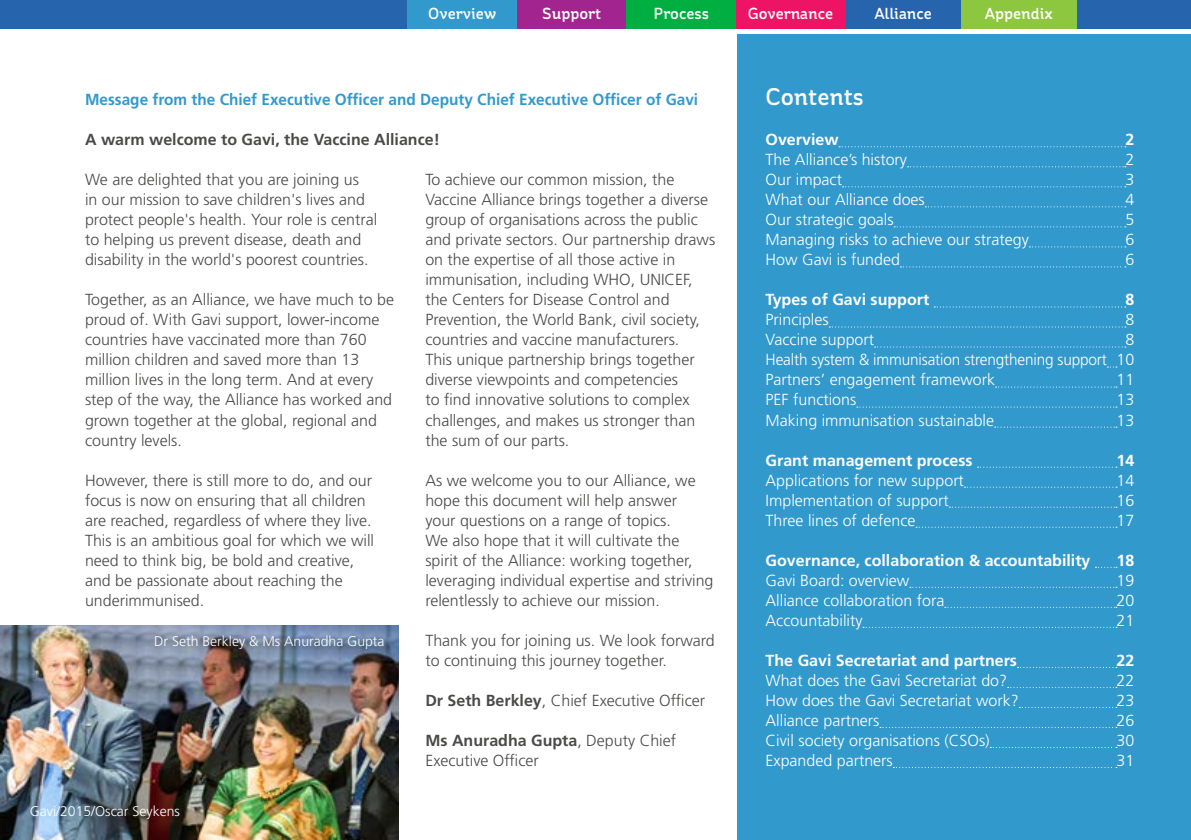
<style>
.page{position:relative;width:1191px;height:840px;background:#fff}
.page>*{position:absolute;margin:0;border:0;box-sizing:border-box;transform-origin:0 0}
.t1{font:500 24px "St Ryde";color:#fff}
.t2{font:300 16px/20px "Frutiger LT Std";color:#4a4a49}
.t3{font:300 16px/20px "Frutiger LT Std";color:#fff;text-align:justify}
.t4{font:700 16px "Frutiger LT Std";color:#fff}
.t5{font:700 16px "Frutiger LT Std";color:#3299cc;scale:.96 1}
.t6{font:500 16px "St Ryde";color:#fff}
.t7{font:700 16px "Frutiger LT Std";color:#4a4a49}
.t8{font:300 14px "Frutiger LT Std";color:#fff}
.s1{font-weight:700}
</style>
<div class="page">
<div style="left:0;top:0;width:1191px;height:28px;background:#2764ae"></div>
<div style="left:737px;top:34px;width:454px;height:805px;background:#3299cc"></div>
<svg style="left:839px;top:146px;width:286px;height:1px"></svg>
<svg style="left:907px;top:166px;width:218px;height:1px"></svg>
<svg style="left:842px;top:186px;width:283px;height:1px"></svg>
<svg style="left:925px;top:206px;width:200px;height:1px"></svg>
<svg style="left:894px;top:226px;width:231px;height:1px"></svg>
<svg style="left:1029px;top:246px;width:96px;height:1px"></svg>
<svg style="left:900px;top:266px;width:225px;height:1px"></svg>
<svg style="left:934px;top:306px;width:191px;height:1px"></svg>
<svg style="left:829px;top:326px;width:296px;height:1px"></svg>
<svg style="left:874px;top:346px;width:251px;height:1px"></svg>
<svg style="left:995px;top:386px;width:122px;height:1px"></svg>
<svg style="left:857px;top:406px;width:260px;height:1px"></svg>
<svg style="left:994px;top:426px;width:123px;height:1px"></svg>
<svg style="left:977px;top:466px;width:140px;height:1px"></svg>
<svg style="left:964px;top:486px;width:153px;height:1px"></svg>
<svg style="left:949px;top:506px;width:168px;height:1px"></svg>
<svg style="left:916px;top:526px;width:201px;height:1px"></svg>
<svg style="left:910px;top:586px;width:207px;height:1px"></svg>
<svg style="left:945px;top:606px;width:172px;height:1px"></svg>
<svg style="left:863px;top:626px;width:254px;height:1px"></svg>
<img style="left:0;top:625px;width:398px;height:214px">
<div style="left:517px;top:0;width:109px;height:28px;background:#a2248e"></div>
<div style="left:407px;top:0;width:110px;height:28px;background:#3299cc"></div>
<div style="left:626px;top:0;width:110px;height:28px;background:#00ae42"></div>
<div style="left:961px;top:0;width:115px;height:28px;background:#8dc63f"></div>
<div style="left:736px;top:0;width:109px;height:28px;background:#ed1465"></div>
<p class="t6" style="left:428px;top:4px;width:70px">Overview</p>
<p class="t6" style="left:542px;top:4px;width:61px">Support</p>
<p class="t6" style="left:653px;top:4px;width:57px">Process</p>
<p class="t6" style="left:748px;top:4px;width:87px">Governance</p>
<p class="t6" style="left:874px;top:4px;width:59px">Alliance</p>
<p class="t6" style="left:985px;top:4px;width:70px">Appendix</p>
<p class="t5" style="left:85px;top:90px;width:640px">Message from the Chief Executive Officer and Deputy Chief Executive Officer of Gavi</p>
<p class="t7" style="left:85px;top:130px;width:356px">A warm welcome to Gavi, the Vaccine Alliance!</p>
<p class="t2" style="left:85px;top:170px;width:294px">We are delighted that you are joining us<br>in our mission to save children's lives and protect people's health. Your role is central to helping us prevent disease, death and disability in the world's poorest countries.</p>
<p class="t2" style="left:85px;top:290px;width:310px">Together, as an Alliance, we have much to be proud of. With Gavi support, lower-income countries have vaccinated more than 760 million children and saved more than 13 million lives in the long term. And at every step of the way, the Alliance has worked and grown together at the global, regional and country levels.</p>
<p class="t2" style="left:85px;top:470px;width:290px">However, there is still more to do, and our focus is now on ensuring that all children are reached, regardless of where they live.<br>This is an ambitious goal for which we will need to think big, be bold and creative, and be passionate about reaching the underimmunised.</p>
<p class="t2" style="left:425px;top:170px;width:291px">To achieve our common mission, the Vaccine Alliance brings together a diverse group of organisations across the public and private sectors. Our partnership draws on the expertise of all those active in immunisation, including WHO, UNICEF, the Centers for Disease Control and Prevention, the World Bank, civil society, countries and vaccine manufacturers.<br>This unique partnership brings together diverse viewpoints and competencies<br>to find innovative solutions to complex challenges, and makes us stronger than the sum of our parts.</p>
<p class="t2" style="left:425px;top:470px;width:290px">As we welcome you to our Alliance, we hope this document will help answer<br>your questions on a range of topics.<br>We also hope that it will cultivate the spirit of the Alliance: working together, leveraging individual expertise and striving relentlessly to achieve our mission.</p>
<p class="t2" style="left:425px;top:630px;width:291px">Thank you for joining us. We look forward to continuing this journey together.</p>
<p class="t2" style="left:425px;top:690px;width:281px"><span class="s1">Dr Seth Berkley</span>, Chief Executive Officer</p>
<p class="t2" style="left:425px;top:730px;width:252px"><span class="s1">Ms Anuradha Gupta</span>, Deputy Chief<br>Executive Officer</p>
<p class="t8" style="left:154px;top:632px;width:232px">Dr Seth Berkley &amp; Ms Anuradha Gupta</p>
<p class="t8" style="left:30px;top:803px;width:152px">Gavi/2015/Oscar Seykens</p>
<h1 class="t1" style="left:765px;top:83px;width:99px">Contents</h1>
<p class="t4" style="left:765px;top:130px;width:74px">Overview</p>
<p class="t4" style="left:1125px;top:130px;width:10px">2</p>
<p class="t3" style="left:765px;top:150px;width:143px">The Alliance’s history</p>
<p class="t3" style="left:1125px;top:150px;width:10px">2</p>
<p class="t3" style="left:765px;top:170px;width:78px">Our impact</p>
<p class="t3" style="left:1125px;top:170px;width:10px">3</p>
<p class="t3" style="left:765px;top:190px;width:161px">What our Alliance does</p>
<p class="t3" style="left:1125px;top:190px;width:10px">4</p>
<p class="t3" style="left:765px;top:210px;width:129px">Our strategic goals</p>
<p class="t3" style="left:1125px;top:210px;width:10px">5</p>
<p class="t3" style="left:765px;top:230px;width:265px">Managing risks to achieve our strategy</p>
<p class="t3" style="left:1125px;top:230px;width:10px">6</p>
<p class="t3" style="left:765px;top:250px;width:136px">How Gavi is funded</p>
<p class="t3" style="left:1125px;top:250px;width:10px">6</p>
<p class="t4" style="left:765px;top:290px;width:165px">Types of Gavi support</p>
<p class="t4" style="left:1125px;top:290px;width:10px">8</p>
<p class="t3" style="left:765px;top:310px;width:65px">Principles</p>
<p class="t3" style="left:1125px;top:310px;width:10px">8</p>
<p class="t3" style="left:765px;top:330px;width:110px">Vaccine support</p>
<p class="t3" style="left:765px;top:330px;width:370px;text-indent:360px">8<br>Health system &amp; immunisation strengthening support 10<br>Partners’ engagement framework</p>
<p class="t3" style="left:1116px;top:370px;width:19px">11</p>
<p class="t3" style="left:765px;top:390px;width:92px">PEF functions</p>
<p class="t3" style="left:1116px;top:390px;width:19px">13</p>
<p class="t3" style="left:765px;top:410px;width:230px">Making immunisation sustainable</p>
<p class="t3" style="left:1116px;top:410px;width:19px">13</p>
<p class="t4" style="left:765px;top:450px;width:208px">Grant management process</p>
<p class="t4" style="left:1116px;top:450px;width:19px">14</p>
<p class="t3" style="left:765px;top:470px;width:200px">Applications for new support</p>
<p class="t3" style="left:1116px;top:470px;width:19px">14</p>
<p class="t3" style="left:765px;top:490px;width:185px">Implementation of support</p>
<p class="t3" style="left:1116px;top:490px;width:19px">16</p>
<p class="t3" style="left:765px;top:510px;width:151px">Three lines of defence</p>
<p class="t3" style="left:1116px;top:510px;width:19px">17</p>
<p class="t4" style="left:765px;top:550px;width:326px">Governance, collaboration &amp; accountability</p>
<p class="t4" style="left:1116px;top:550px;width:19px">18</p>
<p class="t3" style="left:765px;top:570px;width:145px">Gavi Board: overview</p>
<p class="t3" style="left:1116px;top:570px;width:19px">19</p>
<p class="t3" style="left:765px;top:590px;width:180px">Alliance collaboration fora</p>
<p class="t3" style="left:1116px;top:590px;width:19px">20</p>
<p class="t3" style="left:765px;top:610px;width:98px">Accountability</p>
<p class="t3" style="left:1116px;top:610px;width:19px">21</p>
<p class="t4" style="left:765px;top:650px;width:253px">The Gavi Secretariat and partners</p>
<p class="t4" style="left:1116px;top:650px;width:19px">22</p>
<p class="t3" style="left:765px;top:670px;width:243px">What does the Gavi Secretariat do?</p>
<p class="t3" style="left:1116px;top:670px;width:19px">22</p>
<p class="t3" style="left:765px;top:690px;width:255px">How does the Gavi Secretariat work?</p>
<p class="t3" style="left:1116px;top:690px;width:19px">23</p>
<p class="t3" style="left:765px;top:710px;width:115px">Alliance partners</p>
<p class="t3" style="left:1116px;top:710px;width:19px">26</p>
<p class="t3" style="left:765px;top:730px;width:226px">Civil society organisations (CSOs)</p>
<p class="t3" style="left:1116px;top:730px;width:19px">30</p>
<p class="t3" style="left:765px;top:750px;width:129px">Expanded partners</p>
<p class="t3" style="left:1116px;top:750px;width:19px">31</p>
</div>
